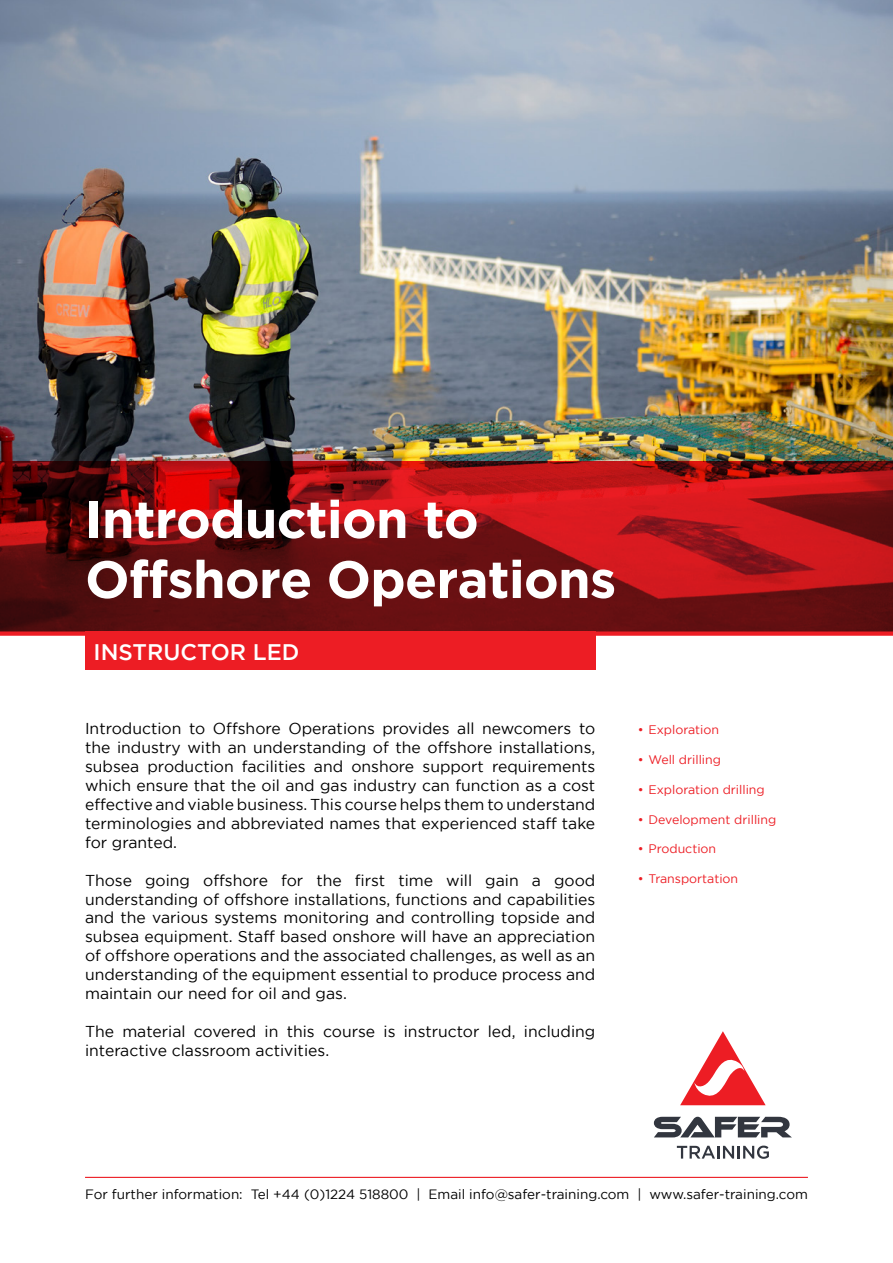
<style>
.page{position:relative;width:893px;height:1263px;background:#fff}
.page>*{position:absolute;margin:0;border:0;box-sizing:border-box;transform-origin:0 0}
.t1{font:700 52.5px/60px "Gotham";letter-spacing:-.015em;color:#fff}
.t2{font:500 22.5px "Gotham";color:#fff}
.t3{font:15.75px/18.9px "Gotham";color:#000;text-align:justify}
.t4{font:13.5px "Gotham";color:#000}
.t5{font:12.3px "Gotham";color:#ed1d24}
</style>
<div class="page">
<img style="left:0;top:0;width:893px;height:461px">
<svg style="left:0;top:461px;width:893px;height:170px;background:#831013"></svg>
<div style="left:85px;top:631px;width:510px;height:39px;background:#ed1d24"></div>
<div style="left:0;top:631px;width:893px;height:5px;background:#ed1d24"></div>
<hr style="left:85px;top:1177px;width:723px;height:1px;background:#ed1d24">
<svg style="left:680px;top:1031px;width:86px;height:74px"></svg>
<svg style="left:654px;top:1117px;width:138px;height:20px"></svg>
<svg style="left:677px;top:1145px;width:92px;height:14px"></svg>
<h1 class="t1" style="left:85px;top:488px;width:533px">Introduction to<br>Offshore Operations</h1>
<h2 class="t2" style="left:94px;top:639px;width:207px">INSTRUCTOR LED</h2>
<p class="t3" style="left:85px;top:719px;width:512px">Introduction to Offshore Operations provides all newcomers to the industry with an understanding of the offshore installations, subsea production facilities and onshore support requirements which ensure that the oil and gas industry can function as a cost effective and viable business. This course helps them to understand terminologies and abbreviated names that experienced staff take for granted.</p>
<p class="t3" style="left:85px;top:870px;width:512px">Those going offshore for the first time will gain a good understanding of offshore installations, functions and capabilities and the various systems monitoring and controlling topside and subsea equipment. Staff based onshore will have an appreciation of offshore operations and the associated challenges, as well as an understanding of the equipment essential to produce process and maintain our need for oil and gas.</p>
<p class="t3" style="left:85px;top:1021px;width:512px">The material covered in this course is instructor led, including interactive classroom activities.</p>
<p class="t5" style="left:638px;top:723px;width:83px">• Exploration</p>
<p class="t5" style="left:638px;top:753px;width:85px">• Well drilling</p>
<p class="t5" style="left:638px;top:783px;width:128px">• Exploration drilling</p>
<p class="t5" style="left:638px;top:812px;width:140px">• Development drilling</p>
<p class="t5" style="left:638px;top:842px;width:80px">• Production</p>
<p class="t5" style="left:638px;top:872px;width:102px">• Transportation</p>
<p class="t4" style="left:85px;top:1187px;width:724px">For further information: Tel +44 (0)1224 518800 | Email info@safer-training.com | www.safer-training.com</p>
</div>
